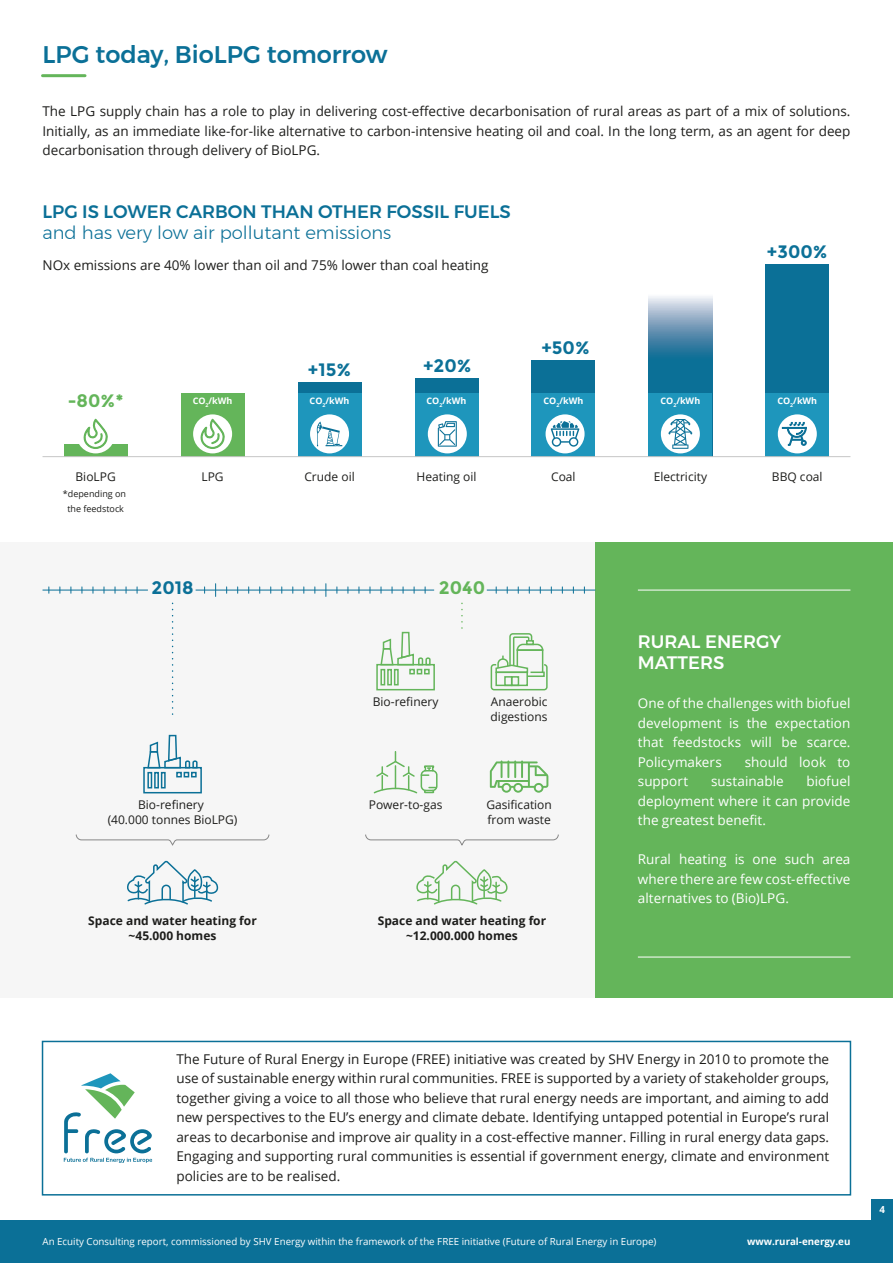
<style>
.page{position:relative;width:893px;height:1263px;background:#fff}
.page>*{position:absolute;margin:0;border:0;box-sizing:border-box;transform-origin:0 0}
.t1{font:500 24px "Montserrat";color:#0b7097}
.t2{font:500 18px "Montserrat";color:#0b7097}
.t3{font:300 18px "Montserrat";color:#0b7097}
.t4{font:700 18px "Montserrat";color:#0b7097}
.t5{font:500 18px/21px "Montserrat";color:#fff}
.t6{font:700 18px "Montserrat";color:#64b55a}
.t7{font:13.5px/19.5px "Open Sans";color:#1d1d1b;text-align:justify}
.t8{font:13.5px/19.5px "Open Sans";letter-spacing:.005em;color:#fff;text-align:justify}
.t9{font:12px/15px "Open Sans";color:#1d1d1b}
.t10{font:700 12px/15px "Open Sans";color:#1d1d1b;text-align:center}
.t11{font:9.75px "Open Sans";color:#fff}
.t12{font:700 9.75px "Open Sans";color:#fff}
.t13{font:700 9px "Open Sans";color:#fff}
.t14{font:9px/15px "Open Sans";color:#1d1d1b;text-align:center}
</style>
<div class="page">
<div style="left:0;top:1220px;width:893px;height:43px;background:#0b7097"></div>
<div style="left:0;top:542px;width:893px;height:455px;background:#f6f6f6"></div>
<div style="left:595px;top:542px;width:298px;height:455px;background:#64b55a"></div>
<div style="left:298px;top:382px;width:63px;height:75px;background:#0b7097"></div>
<div style="left:415px;top:378px;width:63px;height:79px;background:#0b7097"></div>
<div style="left:531px;top:360px;width:64px;height:97px;background:#0b7097"></div>
<svg style="left:648px;top:296px;width:64px;height:97px;background:#508faf"></svg>
<div style="left:765px;top:264px;width:64px;height:193px;background:#0b7097"></div>
<hr style="left:43px;top:74px;width:42px;height:3px;background:#64b55a">
<div style="left:64px;top:444px;width:64px;height:13px;background:#64b55a"></div>
<div style="left:181px;top:393px;width:63px;height:64px;background:#64b55a"></div>
<div style="left:298px;top:393px;width:63px;height:64px;background:#1e96bc"></div>
<div style="left:415px;top:393px;width:63px;height:64px;background:#1e96bc"></div>
<div style="left:531px;top:393px;width:64px;height:64px;background:#1e96bc"></div>
<div style="left:648px;top:393px;width:64px;height:64px;background:#1e96bc"></div>
<div style="left:765px;top:393px;width:64px;height:64px;background:#1e96bc"></div>
<div style="left:310px;top:414px;width:39px;height:39px;background:#fff;border-radius:50%"></div>
<div style="left:428px;top:414px;width:39px;height:39px;background:#fff;border-radius:50%"></div>
<div style="left:546px;top:414px;width:39px;height:39px;background:#fff;border-radius:50%"></div>
<div style="left:661px;top:414px;width:39px;height:39px;background:#fff;border-radius:50%"></div>
<div style="left:778px;top:414px;width:39px;height:39px;background:#fff;border-radius:50%"></div>
<svg style="left:438px;top:421px;width:19px;height:26px"></svg>
<svg style="left:551px;top:421px;width:28px;height:26px"></svg>
<svg style="left:668px;top:419px;width:24px;height:30px"></svg>
<hr style="left:782px;top:427px;width:24px;height:2px;background:#0b7097">
<svg style="left:787px;top:422px;width:20px;height:24px"></svg>
<svg style="left:317px;top:421px;width:25px;height:25px"></svg>
<hr style="left:43px;top:456px;width:807px;height:1px;background:#c6c6c6">
<svg style="left:64px;top:1073px;width:88px;height:90px"></svg>
<div style="left:376px;top:664px;width:59px;height:26px;border:2px solid #64b55a"></div>
<div style="left:380px;top:669px;width:5px;height:16px;border:2px solid #64b55a"></div>
<div style="left:387px;top:669px;width:5px;height:16px;border:2px solid #64b55a"></div>
<div style="left:394px;top:669px;width:5px;height:16px;border:2px solid #64b55a"></div>
<svg style="left:379px;top:631px;width:53px;height:43px"></svg>
<div style="left:143px;top:767px;width:59px;height:26px;border:2px solid #0b7097"></div>
<div style="left:147px;top:772px;width:5px;height:16px;border:2px solid #0b7097"></div>
<div style="left:154px;top:772px;width:5px;height:16px;border:2px solid #0b7097"></div>
<div style="left:161px;top:772px;width:5px;height:16px;border:2px solid #0b7097"></div>
<svg style="left:146px;top:734px;width:53px;height:43px"></svg>
<div style="left:495px;top:671px;width:33px;height:15px;border:2px solid #64b55a"></div>
<div style="left:504px;top:676px;width:8px;height:10px;border:2px solid #64b55a"></div>
<div style="left:511px;top:676px;width:8px;height:10px;border:2px solid #64b55a"></div>
<svg style="left:495px;top:633px;width:50px;height:45px"></svg>
<div style="left:491px;top:664px;width:57px;height:26px;border:2px solid #64b55a;border-radius:3px"></div>
<svg style="left:373px;top:752px;width:65px;height:42px"></svg>
<svg style="left:490px;top:760px;width:58px;height:33px"></svg>
<svg style="left:127px;top:860px;width:92px;height:45px"></svg>
<svg style="left:416px;top:860px;width:92px;height:45px"></svg>
<svg style="left:365px;top:834px;width:194px;height:12px"></svg>
<svg style="left:75px;top:834px;width:195px;height:12px"></svg>
<div style="left:42px;top:1041px;width:809px;height:154px;border:2px solid #0b7097"></div>
<hr style="left:43px;top:590px;width:105px;height:1px;background:#0b7097">
<hr style="left:487px;top:590px;width:108px;height:1px;background:#0b7097">
<hr style="left:196px;top:590px;width:238px;height:1px;background:#0b7097">
<svg style="left:215px;top:584px;width:1px;height:12px"></svg>
<svg style="left:326px;top:584px;width:1px;height:12px"></svg>
<hr style="left:638px;top:590px;width:212px;height:1px;background:#fff">
<hr style="left:638px;top:957px;width:212px;height:1px;background:#fff">
<svg style="left:172px;top:603px;width:1px;height:112px"></svg>
<svg style="left:461px;top:603px;width:2px;height:26px"></svg>
<div style="left:76px;top:414px;width:39px;height:39px;background:#fff;border-radius:50%"></div>
<svg style="left:82px;top:418px;width:27px;height:32px"></svg>
<div style="left:193px;top:414px;width:39px;height:39px;background:#fff;border-radius:50%"></div>
<svg style="left:199px;top:416px;width:27px;height:34px"></svg>
<div style="left:872px;top:1199px;width:21px;height:21px;background:#0b7097"></div>
<h1 class="t1" style="left:43px;top:36px;width:347px">LPG today, BioLPG tomorrow</h1>
<p class="t7" style="left:43px;top:101px;width:809px">The LPG supply chain has a role to play in delivering cost-effective decarbonisation of rural areas as part of a mix of solutions.<br>Initially, as an immediate like-for-like alternative to carbon-intensive heating oil and coal. In the long term, as an agent for deep decarbonisation through delivery of BioLPG.</p>
<h2 class="t2" style="left:43px;top:197px;width:470px">LPG IS LOWER CARBON THAN OTHER FOSSIL FUELS</h2>
<h2 class="t3" style="left:43px;top:219px;width:350px">and has very low air pollutant emissions</h2>
<p class="t7" style="left:43px;top:255px;width:448px">NOx emissions are 40% lower than oil and 75% lower than coal heating</p>
<h2 class="t4" style="left:308px;top:359px;width:45px">+15%</h2>
<h2 class="t4" style="left:423px;top:355px;width:50px">+20%</h2>
<h2 class="t4" style="left:541px;top:337px;width:50px">+50%</h2>
<h2 class="t4" style="left:767px;top:241px;width:62px">+300%</h2>
<h2 class="t6" style="left:68px;top:390px;width:57px">-80%*</h2>
<p class="t9" style="left:76px;top:469px;width:42px">BioLPG</p>
<p class="t14" style="left:63px;top:485px;width:65px">*depending on the feedstock</p>
<p class="t13" style="left:193px;top:394px;width:41px">CO<sub>2</sub>/kWh</p>
<p class="t13" style="left:310px;top:394px;width:41px">CO<sub>2</sub>/kWh</p>
<p class="t13" style="left:427px;top:394px;width:41px">CO<sub>2</sub>/kWh</p>
<p class="t13" style="left:543px;top:394px;width:41px">CO<sub>2</sub>/kWh</p>
<p class="t13" style="left:660px;top:394px;width:41px">CO<sub>2</sub>/kWh</p>
<p class="t13" style="left:777px;top:394px;width:41px">CO<sub>2</sub>/kWh</p>
<p class="t9" style="left:202px;top:469px;width:24px">LPG</p>
<p class="t9" style="left:304px;top:469px;width:52px">Crude oil</p>
<p class="t9" style="left:416px;top:469px;width:61px">Heating oil</p>
<p class="t9" style="left:551px;top:469px;width:26px">Coal</p>
<p class="t9" style="left:654px;top:469px;width:55px">Electricity</p>
<p class="t9" style="left:772px;top:469px;width:52px">BBQ coal</p>
<h2 class="t4" style="left:151px;top:577px;width:44px">2018</h2>
<h2 class="t6" style="left:439px;top:577px;width:48px">2040</h2>
<p class="t9" style="left:373px;top:694px;width:67px">Bio-refinery</p>
<p class="t9" style="left:491px;top:694px;width:59px">Anaerobic digestions</p>
<h2 class="t5" style="left:638px;top:631px;width:145px">RURAL ENERGY<br>MATTERS</h2>
<p class="t8" style="left:638px;top:693px;width:214px">One of the challenges with biofuel development is the expectation that feedstocks will be scarce.<br>Policymakers</p>
<p class="t8" style="left:745px;top:752px;width:107px">should look to</p>
<p class="t9" style="left:108px;top:797px;width:131px;text-align:center">Bio-refinery<br>(40.000 tonnes BioLPG)</p>
<p class="t9" style="left:369px;top:797px;width:75px">Power-to-gas</p>
<p class="t9" style="left:486px;top:797px;width:67px">Gasification from waste</p>
<p class="t10" style="left:88px;top:912px;width:170px">Space and water heating for ~45.000 homes</p>
<p class="t10" style="left:378px;top:912px;width:170px">Space and water heating for ~12.000.000 homes</p>
<p class="t8" style="left:638px;top:771px;width:214px;text-indent:169px">biofuel deployment where it can provide the greatest benefit.</p>
<p class="t8" style="left:638px;top:849px;width:214px">Rural heating is one such area where there are few cost-effective alternatives to (Bio)LPG.</p>
<p class="t8" style="left:638px;top:771px;width:52px">support</p>
<p class="t8" style="left:711px;top:771px;width:74px">sustainable</p>
<p class="t7" style="left:176px;top:1049px;width:654px">The Future of Rural Energy in Europe (FREE) initiative was created by SHV Energy in 2010 to promote the use of sustainable energy within rural communities. FREE is supported by a variety of stakeholder groups, together giving a voice to all those who believe that rural energy needs are important, and aiming to add new perspectives to the EU’s energy and climate debate. Identifying untapped potential in Europe’s rural areas to decarbonise and improve air quality in a cost-effective manner. Filling in rural energy data gaps.<br>Engaging and supporting rural communities is essential if government energy, climate and environment policies are to be realised.</p>
<p class="t11" style="left:43px;top:1234px;width:615px">An Ecuity Consulting report, commissioned by SHV Energy within the framework of the FREE initiative (Future of Rural Energy in Europe)</p>
<p class="t12" style="left:747px;top:1234px;width:105px">www.rural-energy.eu</p>
<p class="t12" style="left:879px;top:1203px;width:7px">4</p>
</div>
